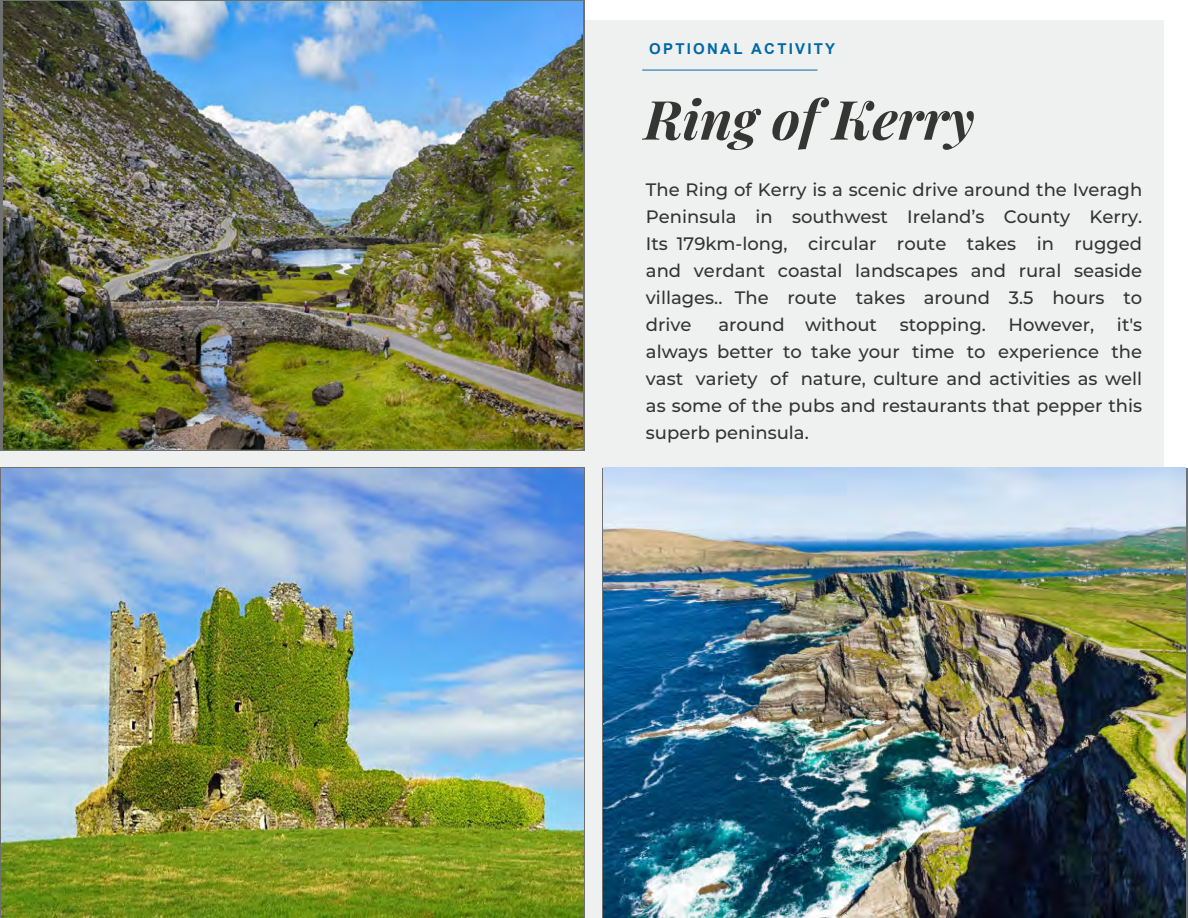
<style>
.page{position:relative;width:1188px;height:918px;background:#fff}
.page>*{position:absolute;margin:0;border:0;box-sizing:border-box;transform-origin:0 0}
.t1{font:italic 700 54px "Playfair Display";color:#353534}
.t2{font:500 18px/27px "Montserrat";color:#343434;text-align:justify}
.t3{font:700 15px "Arial";letter-spacing:.15em;color:#0069a5}
</style>
<div class="page">
<div style="left:0;top:20px;width:1164px;height:898px;background:#eff0f0"></div>
<hr style="left:642px;top:70px;width:175px;height:1px;background:#0069a5">
<img style="left:3px;top:2px;width:580px;height:447px">
<img style="left:604px;top:468px;width:582px;height:450px">
<img style="left:2px;top:468px;width:582px;height:449px">
<p class="t3" style="left:649px;top:39px;width:188px">OPTIONAL ACTIVITY</p>
<h1 class="t1" style="left:644px;top:76px;width:332px">Ring of Kerry</h1>
<p class="t2" style="left:646px;top:175px;width:498px">The Ring of Kerry is a scenic drive around the Iveragh Peninsula in southwest Ireland’s County Kerry.<br>Its 179km-long, circular route takes in rugged and verdant coastal landscapes and rural seaside villages.. The route takes around 3.5 hours to drive</p>
<p class="t2" style="left:646px;top:310px;width:498px;text-indent:471px">it's always better to take your time to experience the vast variety of nature, culture and activities as well as some of the pubs and restaurants that pepper this superb peninsula.</p>
<p class="t2" style="left:718px;top:310px;width:160px">around without</p>
<p class="t2" style="left:900px;top:310px;width:88px">stopping.</p>
<p class="t2" style="left:1009px;top:310px;width:87px">However,</p>
</div>
